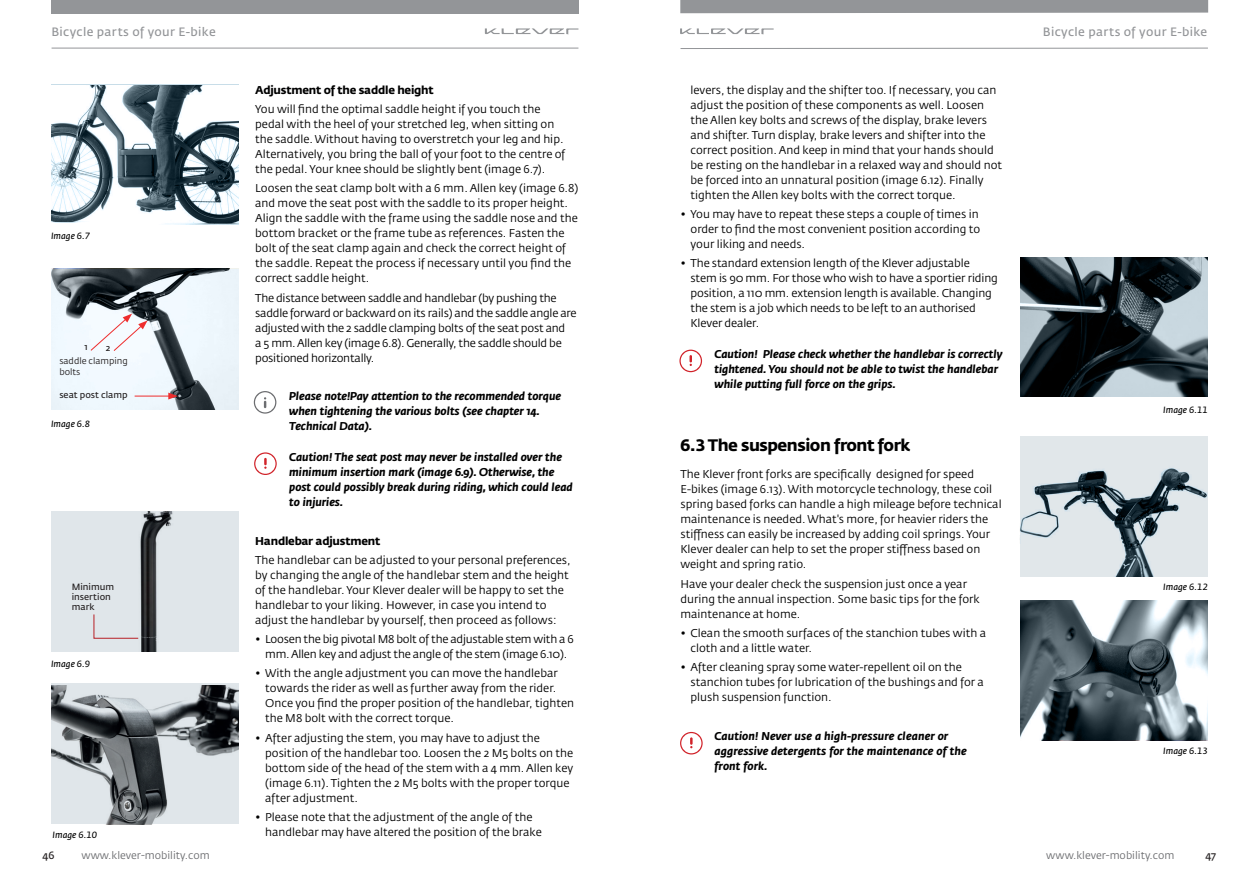
<style>
.page{position:relative;width:1259px;height:893px;background:#fff}
.page>*{position:absolute;margin:0;border:0;box-sizing:border-box;transform-origin:0 0}
.t1{font:700 16.5px "Fedra Sans Std";letter-spacing:-.03em;color:#000001}
.t2{font:12px "Fedra Sans Std";letter-spacing:.03em;color:#939598}
.t3{font:11.25px/15px "Fedra Sans Std";color:#000001}
.t4{font:italic 700 11.25px/15px "Fedra Sans Std";color:#000001}
.t5{font:11.25px/15px "Fedra Sans Std";letter-spacing:-.02em;color:#000001}
.t6{font:700 11.25px "Fedra Sans Std";letter-spacing:-.02em;color:#000001}
.t7{font:10.5px "Fedra Sans Std";color:#6c6d70}
.t8{font:10.5px "Fedra Sans Std";color:#231f20}
.t9{font:italic 9px "Fedra Sans Std";color:#000001}
.t10{font:9px/10.4px "Fedra Sans Std";color:#231f20}
.t11{font:9px/10.5px "Fedra Sans Std";color:#231f20}
</style>
<div class="page">
<svg style="left:680px;top:47px;width:528px;height:2px"></svg>
<hr style="left:52px;top:48px;width:526px;height:1px;background:#939598">
<div style="left:680px;top:0;width:528px;height:13px;background:#939598"></div>
<div style="left:51px;top:0;width:527px;height:13px;background:#939598"></div>
<svg style="left:680px;top:28px;width:93px;height:6px"></svg>
<svg style="left:485px;top:28px;width:93px;height:6px"></svg>
<svg style="left:51px;top:269px;width:187px;height:140px;fill:#edf6fc"></svg>
<svg style="left:51px;top:684px;width:187px;height:140px;background:#969ca0"></svg>
<div style="left:51px;top:511px;width:187px;height:141px;background:#e0e6ea"></div>
<svg style="left:1020px;top:257px;width:188px;height:140px;background:#414c52"></svg>
<hr style="left:135px;top:396px;width:36px;height:1px;background:#ee2d2d">
<svg style="left:168px;top:393px;width:10px;height:7px"></svg>
<svg style="left:90px;top:314px;width:58px;height:38px"></svg>
<svg style="left:51px;top:84px;width:187px;height:141px"></svg>
<svg style="left:1020px;top:436px;width:188px;height:140px;background:#bcc4c9"></svg>
<svg style="left:1020px;top:601px;width:188px;height:139px"></svg>
<svg style="left:679px;top:350px;width:23px;height:22px"></svg>
<svg style="left:680px;top:732px;width:22px;height:22px"></svg>
<svg style="left:254px;top:391px;width:22px;height:23px"></svg>
<svg style="left:254px;top:452px;width:23px;height:23px"></svg>
<p class="t2" style="left:51px;top:24px;width:166px">Bicycle parts of your E-bike</p>
<p class="t2" style="left:1043px;top:24px;width:166px">Bicycle parts of your E-bike</p>
<p class="t9" style="left:51px;top:230px;width:41px">Image 6.7</p>
<p class="t10" style="left:85px;top:341px;width:5px">1</p>
<p class="t10" style="left:106px;top:342px;width:6px">2</p>
<p class="t11" style="left:59px;top:356px;width:70px">saddle clamping bolts</p>
<p class="t10" style="left:59px;top:390px;width:70px">seat post clamp</p>
<p class="t9" style="left:51px;top:418px;width:41px">Image 6.8</p>
<p class="t10" style="left:72px;top:581px;width:44px">Minimum insertion mark</p>
<p class="t9" style="left:51px;top:658px;width:41px">Image 6.9</p>
<p class="t9" style="left:53px;top:829px;width:46px">Image 6.10</p>
<p class="t6" style="left:255px;top:83px;width:180px">Adjustment of the saddle height</p>
<p class="t3" style="left:255px;top:102px;width:312px">You will find the optimal saddle height if you touch the pedal with the heel of your stretched leg, when sitting on the saddle. Without having to overstretch your leg and hip.<br>Alternatively, you bring the ball of your foot to the centre of the pedal. Your knee should be slightly bent (image 6.7).</p>
<p class="t3" style="left:255px;top:181px;width:325px">Loosen the seat clamp bolt with a 6 mm. Allen key (image 6.8) and move the seat post with the saddle to its proper height.<br>Align the saddle with the frame using the saddle nose and the bottom bracket or the frame tube as references. Fasten the bolt of the seat clamp again and check the correct height of the saddle. Repeat the process if necessary until you find the correct saddle height.</p>
<p class="t5" style="left:255px;top:290px;width:323px">The distance between saddle and handlebar (by pushing the saddle forward or backward on its rails) and the saddle angle are adjusted with the 2 saddle clamping bolts of the seat post and<br>a 5 mm. Allen key (image 6.8). Generally, the saddle should be positioned horizontally.</p>
<p class="t4" style="left:289px;top:389px;width:273px">Please note!Pay attention to the recommended torque when tightening the various bolts (see chapter 14.<br>Technical Data).</p>
<p class="t4" style="left:289px;top:450px;width:285px">Caution! The seat post may never be installed over the minimum insertion mark (image 6.9). Otherwise, the post could possibly break during riding, which could lead to injuries.</p>
<p class="t6" style="left:255px;top:534px;width:127px">Handlebar adjustment</p>
<p class="t3" style="left:255px;top:552px;width:317px">The handlebar can be adjusted to your personal preferences, by changing the angle of the handlebar stem and the height of the handlebar. Your Klever dealer will be happy to set the handlebar to your liking. However, in case you intend to adjust the handlebar by yourself, then proceed as follows:</p>
<p class="t5" style="left:255px;top:632px;width:320px;text-align:center">• Loosen the big pivotal M8 bolt of the adjustable stem with a 6 mm. Allen key and adjust the angle of the stem (image 6.10).</p>
<p class="t3" style="left:265px;top:666px;width:310px;text-indent:-10px">• With the angle adjustment you can move the handlebar towards the rider as well as further away from the rider.<br>Once you find the proper position of the handlebar, tighten the M8 bolt with the correct torque.</p>
<p class="t3" style="left:265px;top:730px;width:310px;text-indent:-10px">• After adjusting the stem, you may have to adjust the position of the handlebar too. Loosen the 2 M5 bolts on the bottom side of the head of the stem with a 4 mm. Allen key (image 6.11). Tighten the 2 M5 bolts with the proper torque after adjustment.</p>
<p class="t3" style="left:265px;top:809px;width:278px;text-indent:-10px">• Please note that the adjustment of the angle of the handlebar may have altered the position of the brake</p>
<p class="t3" style="left:690px;top:82px;width:313px">levers, the display and the shifter too. If necessary, you can adjust the position of these components as well. Loosen the Allen key bolts and screws of the display, brake levers and shifter. Turn display, brake levers and shifter into the correct position. And keep in mind that your hands should be resting on the handlebar in a relaxed way and should not be forced into an unnatural position (image 6.12). Finally tighten the Allen key bolts with the correct torque.</p>
<p class="t3" style="left:690px;top:207px;width:291px;text-indent:-10px">• You may have to repeat these steps a couple of times in order to find the most convenient position according to your liking and needs.</p>
<p class="t3" style="left:690px;top:256px;width:309px;text-indent:-10px">• The standard extension length of the Klever adjustable stem is 90 mm. For those who wish to have a sportier riding position, a 110 mm. extension length is available. Changing the stem is a job which needs to be left to an authorised Klever dealer.</p>
<p class="t4" style="left:714px;top:347px;width:289px">Caution! Please check whether the handlebar is correctly tightened. You should not be able to twist the handlebar while putting full force on the grips.</p>
<h1 class="t1" style="left:680px;top:435px;width:231px">6.3 The suspension front fork</h1>
<p class="t3" style="left:680px;top:467px;width:323px">The Klever front forks are specifically designed for speed E-bikes (image 6.13). With motorcycle technology, these coil spring based forks can handle a high mileage before technical maintenance is needed. What's more, for heavier riders the stiffness can easily be increased by adding coil springs. Your Klever dealer can help to set the proper stiffness based on weight and spring ratio.</p>
<p class="t3" style="left:680px;top:576px;width:301px">Have your dealer check the suspension just once a year during the annual inspection. Some basic tips for the fork maintenance at home.</p>
<p class="t3" style="left:690px;top:626px;width:297px;text-indent:-10px">• Clean the smooth surfaces of the stanchion tubes with a cloth and a little water.</p>
<p class="t3" style="left:690px;top:660px;width:295px;text-indent:-10px">• After cleaning spray some water-repellent oil on the stanchion tubes for lubrication of the bushings and for a plush suspension function.</p>
<p class="t4" style="left:714px;top:728px;width:253px">Caution! Never use a high-pressure cleaner or aggressive detergents for the maintenance of the front fork.</p>
<p class="t9" style="left:1163px;top:404px;width:46px">Image 6.11</p>
<p class="t9" style="left:1163px;top:581px;width:46px">Image 6.12</p>
<p class="t9" style="left:1163px;top:745px;width:46px">Image 6.13</p>
<p class="t8" style="left:43px;top:848px;width:14px">46</p>
<p class="t7" style="left:81px;top:848px;width:130px">www.klever-mobility.com</p>
<p class="t7" style="left:1046px;top:848px;width:130px">www.klever-mobility.com</p>
<p class="t8" style="left:1205px;top:848px;width:12px">47</p>
</div>
